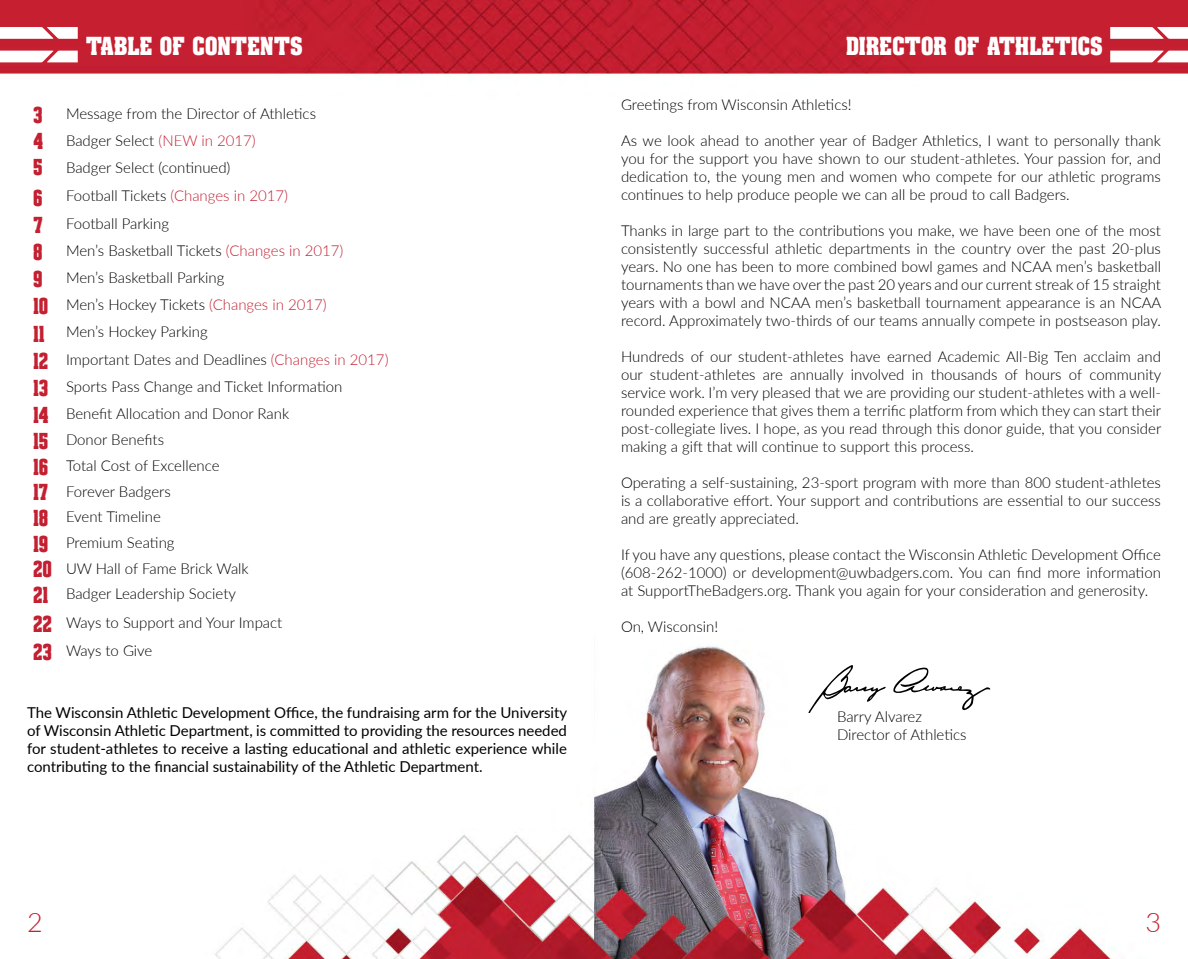
<style>
.page{position:relative;width:1188px;height:959px;background:#fff}
.page>*{position:absolute;margin:0;border:0;box-sizing:border-box;transform-origin:0 0}
.t1{font:27px "W Isconsin";letter-spacing:.025em;color:#fff}
.t2{font:300 27px "Lato";color:#c32032}
.t3{font:24px "W Isconsin";letter-spacing:.025em;color:#c32032}
.t4{font:300 15px/18px "Lato";color:#000;text-align:justify}
.t5{font:15px/18px "Lato";color:#000;text-align:justify}
.s1{color:#c32032}
</style>
<div class="page">
<img style="left:0;top:0;width:1188px;height:958px">
<svg style="left:1110px;top:27px;width:78px;height:35px"></svg>
<svg style="left:0;top:27px;width:78px;height:35px"></svg>
<svg style="left:808px;top:663px;width:78px;height:50px"></svg>
<svg style="left:893px;top:665px;width:98px;height:48px"></svg>
<h1 class="t1" style="left:86px;top:31px;width:218px">TABLE OF CONTENTS</h1>
<p class="t3" style="left:34px;top:102px;width:10px">3</p>
<p class="t4" style="left:66px;top:104px;width:252px">Message from the Director of Athletics</p>
<p class="t3" style="left:34px;top:128px;width:11px">4</p>
<p class="t4" style="left:66px;top:131px;width:191px">Badger Select <span class="s1">(NEW in 2017)</span></p>
<p class="t3" style="left:34px;top:154px;width:10px">5</p>
<p class="t4" style="left:66px;top:158px;width:166px">Badger Select (continued)</p>
<p class="t3" style="left:34px;top:184px;width:10px">6</p>
<p class="t4" style="left:66px;top:186px;width:224px">Football Tickets <span class="s1">(Changes in 2017)</span></p>
<p class="t3" style="left:34px;top:212px;width:11px">7</p>
<p class="t4" style="left:66px;top:214px;width:105px">Football Parking</p>
<p class="t3" style="left:34px;top:239px;width:10px">8</p>
<p class="t4" style="left:66px;top:241px;width:279px">Men’s Basketball Tickets <span class="s1">(Changes in 2017)</span></p>
<p class="t3" style="left:34px;top:266px;width:10px">9</p>
<p class="t4" style="left:66px;top:268px;width:160px">Men’s Basketball Parking</p>
<p class="t3" style="left:34px;top:293px;width:16px">10</p>
<p class="t4" style="left:66px;top:295px;width:262px">Men’s Hockey Tickets <span class="s1">(Changes in 2017)</span></p>
<p class="t3" style="left:34px;top:320px;width:13px">11</p>
<p class="t4" style="left:66px;top:322px;width:143px">Men’s Hockey Parking</p>
<p class="t3" style="left:34px;top:347px;width:16px">12</p>
<p class="t4" style="left:66px;top:349px;width:324px">Important Dates and Deadlines <span class="s1">(Changes in 2017)</span></p>
<p class="t3" style="left:34px;top:375px;width:16px">13</p>
<p class="t4" style="left:66px;top:377px;width:278px">Sports Pass Change and Ticket Information</p>
<p class="t3" style="left:34px;top:402px;width:16px">14</p>
<p class="t4" style="left:66px;top:404px;width:225px">Benefit Allocation and Donor Rank</p>
<p class="t3" style="left:34px;top:427px;width:16px">15</p>
<p class="t4" style="left:66px;top:430px;width:100px">Donor Benefits</p>
<p class="t3" style="left:34px;top:453px;width:16px">16</p>
<p class="t4" style="left:66px;top:456px;width:155px">Total Cost of Excellence</p>
<p class="t3" style="left:34px;top:479px;width:16px">17</p>
<p class="t4" style="left:66px;top:482px;width:106px">Forever Badgers</p>
<p class="t3" style="left:34px;top:505px;width:16px">18</p>
<p class="t4" style="left:66px;top:507px;width:96px">Event Timeline</p>
<p class="t3" style="left:34px;top:530px;width:16px">19</p>
<p class="t4" style="left:66px;top:533px;width:110px">Premium Seating</p>
<p class="t3" style="left:34px;top:556px;width:20px">20</p>
<p class="t4" style="left:66px;top:559px;width:184px">UW Hall of Fame Brick Walk</p>
<p class="t3" style="left:34px;top:582px;width:16px">21</p>
<p class="t4" style="left:66px;top:584px;width:172px">Badger Leadership Society</p>
<p class="t3" style="left:34px;top:610px;width:20px">22</p>
<p class="t4" style="left:66px;top:613px;width:218px">Ways to Support and Your Impact</p>
<p class="t3" style="left:34px;top:638px;width:20px">23</p>
<p class="t4" style="left:66px;top:641px;width:88px">Ways to Give</p>
<p class="t5" style="left:27px;top:703px;width:542px">The Wisconsin Athletic Development Office, the fundraising arm for the University of Wisconsin Athletic Department, is committed to providing the resources needed for student-athletes to receive a lasting educational and athletic experience while contributing to the financial sustainability of the Athletic Department.</p>
<p class="t1" style="left:847px;top:31px;width:257px">DIRECTOR OF ATHLETICS</p>
<p class="t4" style="left:621px;top:95px;width:232px">Greetings from Wisconsin Athletics!</p>
<p class="t4" style="left:621px;top:131px;width:541px">As we look ahead to another year of Badger Athletics, I want to personally thank you for the support you have shown to our student-athletes. Your passion for, and dedication to, the young men and women who compete for our athletic programs continues to help produce people we can all be proud to call Badgers.</p>
<p class="t4" style="left:621px;top:221px;width:542px">Thanks in large part to the contributions you make, we have been one of the most consistently successful athletic departments in the country over the past 20-plus years. No one has been to more combined bowl games and NCAA men’s basketball tournaments than we have over the past 20 years and our current streak of 15 straight years with a bowl and NCAA men’s basketball tournament appearance is an NCAA record. Approximately two-thirds of our teams annually compete in postseason play.</p>
<p class="t4" style="left:621px;top:347px;width:542px">Hundreds of our student-athletes have earned Academic All-Big Ten acclaim and our student-athletes are annually involved in thousands of hours of community service work. I’m very pleased that we are providing our student-athletes with a well&shy;rounded experience that gives them a terrific platform from which they can start their post-collegiate lives. I hope, as you read through this donor guide, that you consider making a gift that will continue to support this process.</p>
<p class="t4" style="left:621px;top:473px;width:541px">Operating a self-sustaining, 23-sport program with more than 800 student-athletes is a collaborative effort. Your support and contributions are essential to our success and are greatly appreciated.</p>
<p class="t4" style="left:621px;top:545px;width:541px">If you have any questions, please contact the Wisconsin Athletic Development Office (608-262-1000) or development@uwbadgers.com. You can find more information at SupportTheBadgers.org. Thank you again for your consideration and generosity.</p>
<p class="t4" style="left:621px;top:617px;width:99px">On, Wisconsin!</p>
<p class="t4" style="left:837px;top:707px;width:87px">Barry Alvarez</p>
<p class="t4" style="left:837px;top:725px;width:131px">Director of Athletics</p>
<h1 class="t2" style="left:27px;top:903px;width:17px">2</h1>
<h1 class="t2" style="left:1145px;top:903px;width:17px">3</h1>
</div>
